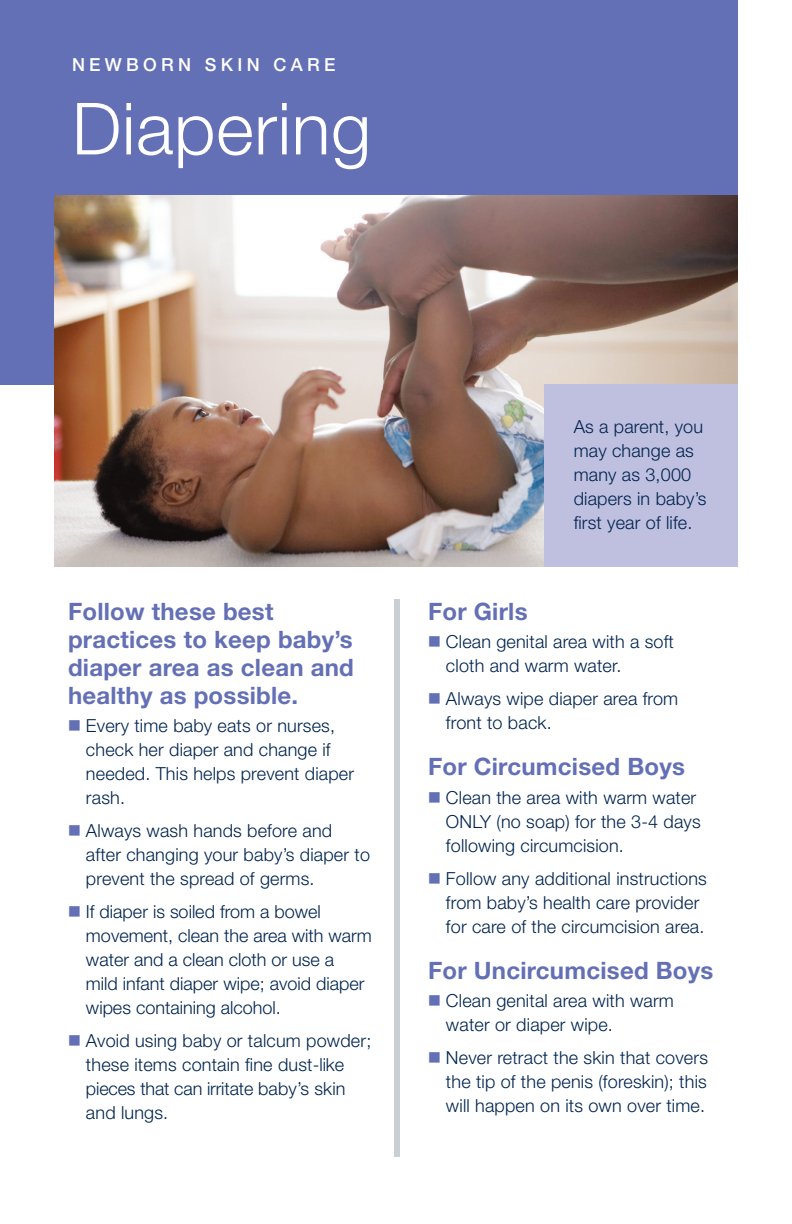
<style>
.page{position:relative;width:792px;height:1224px;background:#fff}
.page>*{position:absolute;margin:0;border:0;box-sizing:border-box;transform-origin:0 0}
.t1{font:300 72px "Helvetica Neue LT Std";letter-spacing:.01em;color:#fff}
.t2{font:700 24px/28px "Helvetica Neue LT Std";letter-spacing:.01em;color:#6470b5}
.t3{font:300 18px/24px "Helvetica Neue LT Std";letter-spacing:.01em;color:#00244f}
.t4{font:500 18px "Helvetica Neue LT Std";letter-spacing:.24em;color:#fff}
</style>
<div class="page">
<div style="left:0;top:0;width:738px;height:384px;background:#6470b5"></div>
<img style="left:54px;top:195px;width:684px;height:372px">
<div style="left:544px;top:384px;width:194px;height:183px;background:#bfbfdf"></div>
<div style="left:394px;top:599px;width:6px;height:558px;background:#c9cfd2"></div>
<p class="t4" style="left:72px;top:54px;width:265px">NEWBORN SKIN CARE</p>
<h2 class="t1" style="left:72px;top:85px;width:301px">Diapering</h2>
<h3 class="t2" style="left:68px;top:597px;width:287px">Follow these best practices to keep baby’s diaper area as clean and healthy as possible.</h3>
<p class="t3" style="left:86px;top:714px;width:270px">Every time baby eats or nurses, check her diaper and change if needed. This helps prevent diaper rash.</p>
<p class="t3" style="left:86px;top:819px;width:286px">Always wash hands before and after changing your baby’s diaper to prevent the spread of germs.</p>
<p class="t3" style="left:86px;top:900px;width:287px">If diaper is soiled from a bowel movement, clean the area with warm water and a clean cloth or use a<br>mild infant diaper wipe; avoid diaper wipes containing alcohol.</p>
<p class="t3" style="left:86px;top:1029px;width:287px">Avoid using baby or talcum powder; these items contain fine dust-like pieces that can irritate baby’s skin and lungs.</p>
<p class="t3" style="left:574px;top:415px;width:134px">As a parent, you may change as many as 3,000 diapers in baby’s first year of life.</p>
<h3 class="t2" style="left:428px;top:597px;width:101px">For Girls</h3>
<p class="t3" style="left:446px;top:630px;width:229px">Clean genital area with a soft cloth and warm water.</p>
<p class="t3" style="left:446px;top:687px;width:234px">Always wipe diaper area from front to back.</p>
<h3 class="t2" style="left:428px;top:752px;width:258px">For Circumcised Boys</h3>
<p class="t3" style="left:446px;top:785px;width:256px">Clean the area with warm water<br>ONLY (no soap) for the 3-4 days following circumcision.</p>
<p class="t3" style="left:446px;top:866px;width:262px">Follow any additional instructions from baby’s health care provider for care of the circumcision area.</p>
<h3 class="t2" style="left:428px;top:956px;width:287px">For Uncircumcised Boys</h3>
<p class="t3" style="left:446px;top:988px;width:229px">Clean genital area with warm water or diaper wipe.</p>
<p class="t3" style="left:446px;top:1045px;width:264px;text-align:justify">Never retract the skin that covers the tip of the penis (foreskin); this will happen on its own over time.</p>
</div>
